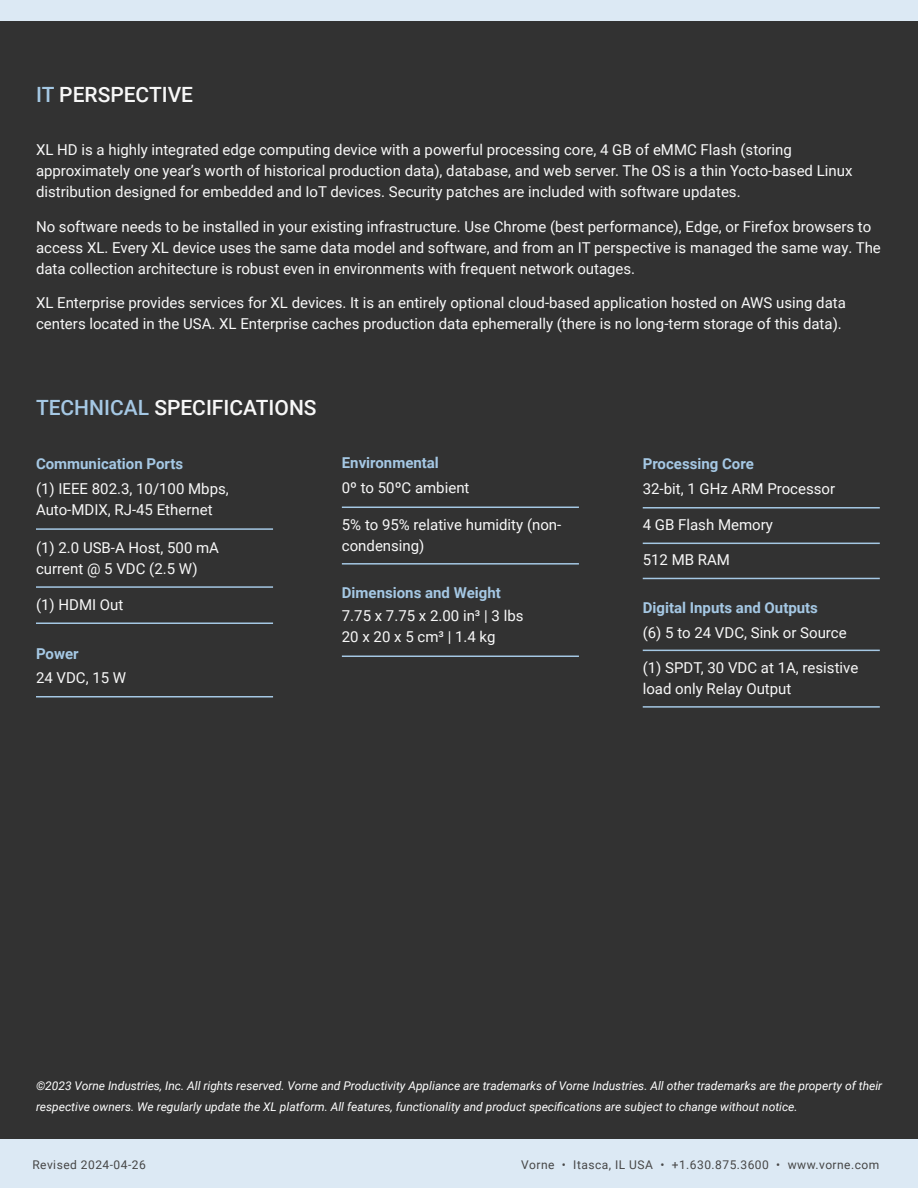
<style>
.page{position:relative;width:918px;height:1188px;background:#fff}
.page>*{position:absolute;margin:0;border:0;box-sizing:border-box;transform-origin:0 0}
.t1{font:500 21px "Roboto";color:#f8f8f8}
.t2{font:15px/21px "Roboto";color:#f8f8f8}
.t3{font:700 15px "Roboto";color:#a5c8e4}
.t4{font:italic 12px/21px "Roboto";color:#fff}
.t5{font:12px "Roboto";letter-spacing:.04em;color:#464646}
.s1{color:#a5c8e4}
</style>
<div class="page">
<div style="left:0;top:20px;width:918px;height:1119px;background:#323232"></div>
<div style="left:0;top:1139px;width:918px;height:49px;background:#dce9f4"></div>
<hr style="left:36px;top:528px;width:237px;height:2px;background:#a5c8e4">
<hr style="left:36px;top:586px;width:237px;height:2px;background:#a5c8e4">
<hr style="left:342px;top:507px;width:237px;height:1px;background:#a5c8e4">
<hr style="left:36px;top:622px;width:237px;height:2px;background:#a5c8e4">
<hr style="left:36px;top:696px;width:237px;height:2px;background:#a5c8e4">
<hr style="left:342px;top:563px;width:237px;height:2px;background:#a5c8e4">
<hr style="left:643px;top:507px;width:237px;height:2px;background:#a5c8e4">
<hr style="left:342px;top:656px;width:237px;height:1px;background:#a5c8e4">
<hr style="left:643px;top:543px;width:237px;height:1px;background:#a5c8e4">
<hr style="left:643px;top:578px;width:237px;height:1px;background:#a5c8e4">
<hr style="left:643px;top:650px;width:237px;height:1px;background:#a5c8e4">
<hr style="left:643px;top:706px;width:237px;height:2px;background:#a5c8e4">
<div style="left:0;top:0;width:918px;height:20px;background:#dce9f4"></div>
<p class="t1" style="left:36px;top:80px;width:159px"><span class="s1">IT</span> PERSPECTIVE</p>
<p class="t2" style="left:36px;top:139px;width:818px">XL HD is a highly integrated edge computing device with a powerful processing core, 4 GB of eMMC Flash (storing approximately one year’s worth of historical production data), database, and web server. The OS is a thin Yocto-based Linux distribution designed for embedded and IoT devices. Security patches are included with software updates.</p>
<p class="t2" style="left:36px;top:215px;width:846px">No software needs to be installed in your existing infrastructure. Use Chrome (best performance), Edge, or Firefox browsers to access XL. Every XL device uses the same data model and software, and from an IT perspective is managed the same way. The data collection architecture is robust even in environments with frequent network outages.</p>
<p class="t2" style="left:36px;top:292px;width:811px">XL Enterprise provides services for XL devices. It is an entirely optional cloud-based application hosted on AWS using data centers located in the USA. XL Enterprise caches production data ephemerally (there is no long-term storage of this data).</p>
<p class="t1" style="left:36px;top:393px;width:282px"><span class="s1">TECHNICAL</span> SPECIFICATIONS</p>
<p class="t3" style="left:36px;top:453px;width:149px">Communication Ports</p>
<p class="t2" style="left:36px;top:477px;width:194px">(1) IEEE 802.3, 10/100 Mbps,<br>Auto-MDIX, RJ-45 Ethernet</p>
<p class="t2" style="left:36px;top:536px;width:185px">(1) 2.0 USB-A Host, 500 mA current @ 5 VDC (2.5 W)</p>
<p class="t2" style="left:36px;top:594px;width:89px">(1) HDMI Out</p>
<p class="t3" style="left:36px;top:643px;width:44px">Power</p>
<p class="t2" style="left:36px;top:667px;width:92px">24 VDC, 15 W</p>
<p class="t3" style="left:342px;top:452px;width:99px">Environmental</p>
<p class="t2" style="left:342px;top:477px;width:129px">0º to 50ºC ambient</p>
<p class="t2" style="left:342px;top:513px;width:221px">5% to 95% relative humidity (non&shy;condensing)</p>
<p class="t3" style="left:342px;top:582px;width:161px">Dimensions and Weight</p>
<p class="t2" style="left:342px;top:604px;width:183px">7.75 x 7.75 x 2.00 in³ | 3 lbs</p>
<p class="t2" style="left:342px;top:625px;width:155px">20 x 20 x 5 cm³ | 1.4 kg</p>
<p class="t3" style="left:643px;top:453px;width:113px">Processing Core</p>
<p class="t2" style="left:643px;top:477px;width:194px">32-bit, 1 GHz ARM Processor</p>
<p class="t2" style="left:643px;top:514px;width:132px">4 GB Flash Memory</p>
<p class="t2" style="left:643px;top:549px;width:89px">512 MB RAM</p>
<p class="t3" style="left:643px;top:597px;width:177px">Digital Inputs and Outputs</p>
<p class="t2" style="left:643px;top:621px;width:205px">(6) 5 to 24 VDC, Sink or Source</p>
<p class="t2" style="left:643px;top:657px;width:217px">(1) SPDT, 30 VDC at 1A, resistive load only Relay Output</p>
<p class="t4" style="left:36px;top:1075px;width:848px">©2023 Vorne Industries, Inc. All rights reserved. Vorne and Productivity Appliance are trademarks of Vorne Industries. All other trademarks are the property of their respective owners. We regularly update the XL platform. All features, functionality and product specifications are subject to change without notice.</p>
<p class="t5" style="left:32px;top:1157px;width:115px">Revised 2024-04-26</p>
<p class="t5" style="left:521px;top:1157px;width:360px">Vorne • Itasca, IL USA • +1.630.875.3600 • www.vorne.com</p>
</div>
